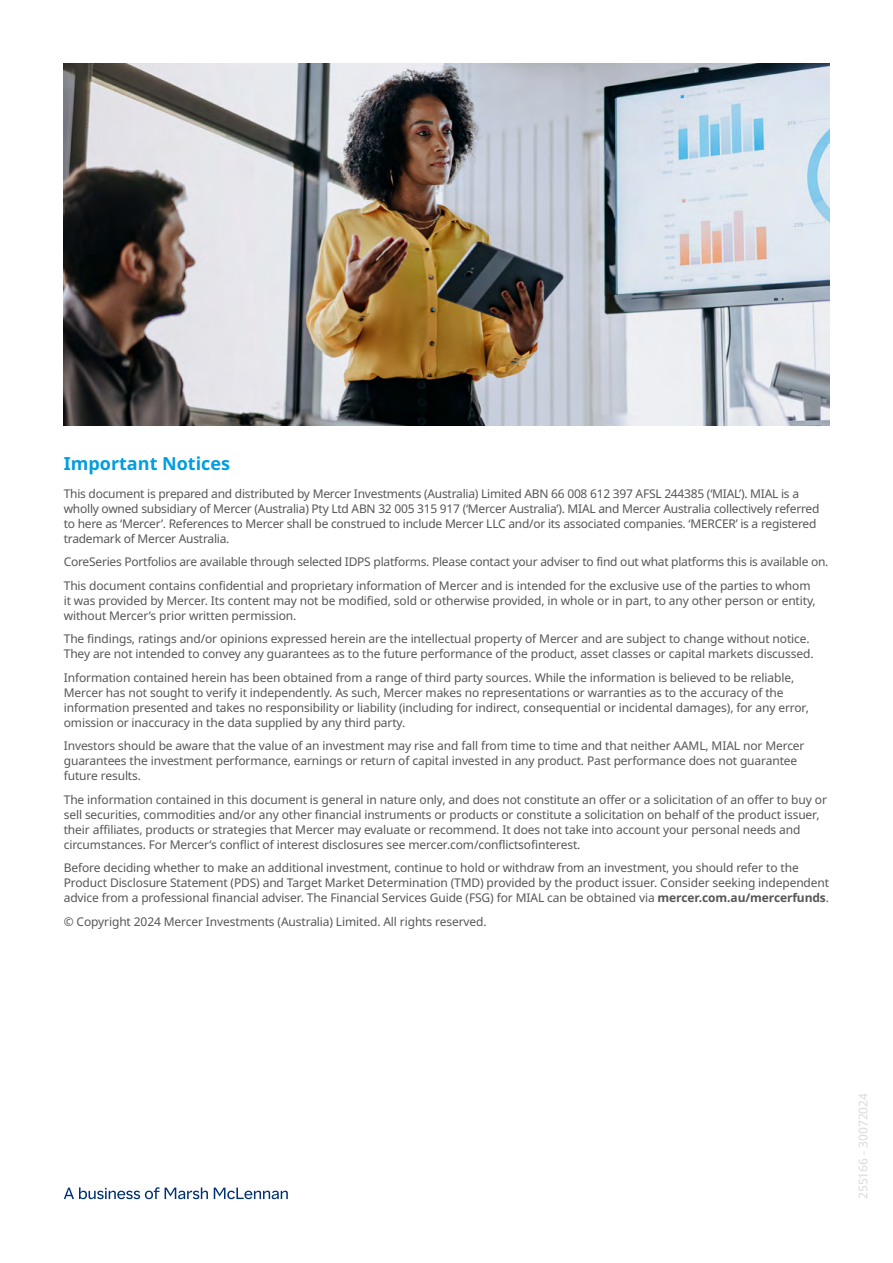
<style>
.page{position:relative;width:893px;height:1263px;background:#fff}
.page>*{position:absolute;margin:0;border:0;box-sizing:border-box;transform-origin:0 0}
.t1{font:700 18px "Noto Sans";color:#009de0}
.Body{font:12px/15px "Noto Sans";letter-spacing:-.01em;color:#565656}
.Body-2{font:12px "Noto Sans";color:#dadada}
.s1{font-weight:700}
</style>
<div class="page">
<svg style="left:64px;top:1187px;width:224px;height:12px"></svg>
<img style="left:64px;top:64px;width:765px;height:361px">
<h3 class="t1" style="left:64px;top:451px;width:168px">Important Notices</h3>
<p class="Body" style="left:64px;top:486px;width:757px">This document is prepared and distributed by Mercer Investments (Australia) Limited ABN 66 008 612 397 AFSL 244385 (‘MIAL’). MIAL is a wholly owned subsidiary of Mercer (Australia) Pty Ltd ABN 32 005 315 917 (‘Mercer Australia’). MIAL and Mercer Australia collectively referred to here as ‘Mercer’. References to Mercer shall be construed to include Mercer LLC and/or its associated companies. ‘MERCER’ is a registered trademark of Mercer Australia.</p>
<p class="Body" style="left:64px;top:555px;width:766px">CoreSeries Portfolios are available through selected IDPS platforms. Please contact your adviser to find out what platforms this is available on.</p>
<p class="Body" style="left:64px;top:578px;width:753px">This document contains confidential and proprietary information of Mercer and is intended for the exclusive use of the parties to whom it was provided by Mercer. Its content may not be modified, sold or otherwise provided, in whole or in part, to any other person or entity, without Mercer’s prior written permission.</p>
<p class="Body" style="left:64px;top:632px;width:751px">The findings, ratings and/or opinions expressed herein are the intellectual property of Mercer and are subject to change without notice.<br>They are not intended to convey any guarantees as to the future performance of the product, asset classes or capital markets discussed.</p>
<p class="Body" style="left:64px;top:670px;width:747px">Information contained herein has been obtained from a range of third party sources. While the information is believed to be reliable, Mercer has not sought to verify it independently. As such, Mercer makes no representations or warranties as to the accuracy of the information presented and takes no responsibility or liability (including for indirect, consequential or incidental damages), for any error, omission or inaccuracy in the data supplied by any third party.</p>
<p class="Body" style="left:64px;top:739px;width:742px">Investors should be aware that the value of an investment may rise and fall from time to time and that neither AAML, MIAL nor Mercer guarantees the investment performance, earnings or return of capital invested in any product. Past performance does not guarantee future results.</p>
<p class="Body" style="left:64px;top:792px;width:765px">The information contained in this document is general in nature only, and does not constitute an offer or a solicitation of an offer to buy or sell securities, commodities and/or any other financial instruments or products or constitute a solicitation on behalf of the product issuer, their affiliates, products or strategies that Mercer may evaluate or recommend. It does not take into account your personal needs and circumstances. For Mercer’s conflict of interest disclosures see mercer.com/conflictsofinterest.</p>
<p class="Body" style="left:64px;top:861px;width:767px">Before deciding whether to make an additional investment, continue to hold or withdraw from an investment, you should refer to the<br>Product Disclosure Statement (PDS) and Target Market Determination (TMD) provided by the product issuer. Consider seeking independent advice from a professional financial adviser. The Financial Services Guide (FSG) for MIAL can be obtained via <span class="s1">mercer.com.au/mercerfunds</span>.</p>
<p class="Body" style="left:64px;top:914px;width:424px">© Copyright 2024 Mercer Investments (Australia) Limited. All rights reserved.</p>
<p class="Body-2" style="left:855px;top:1199px;width:108px;rotate:-90deg">255166 - 30072024</p>
</div>
